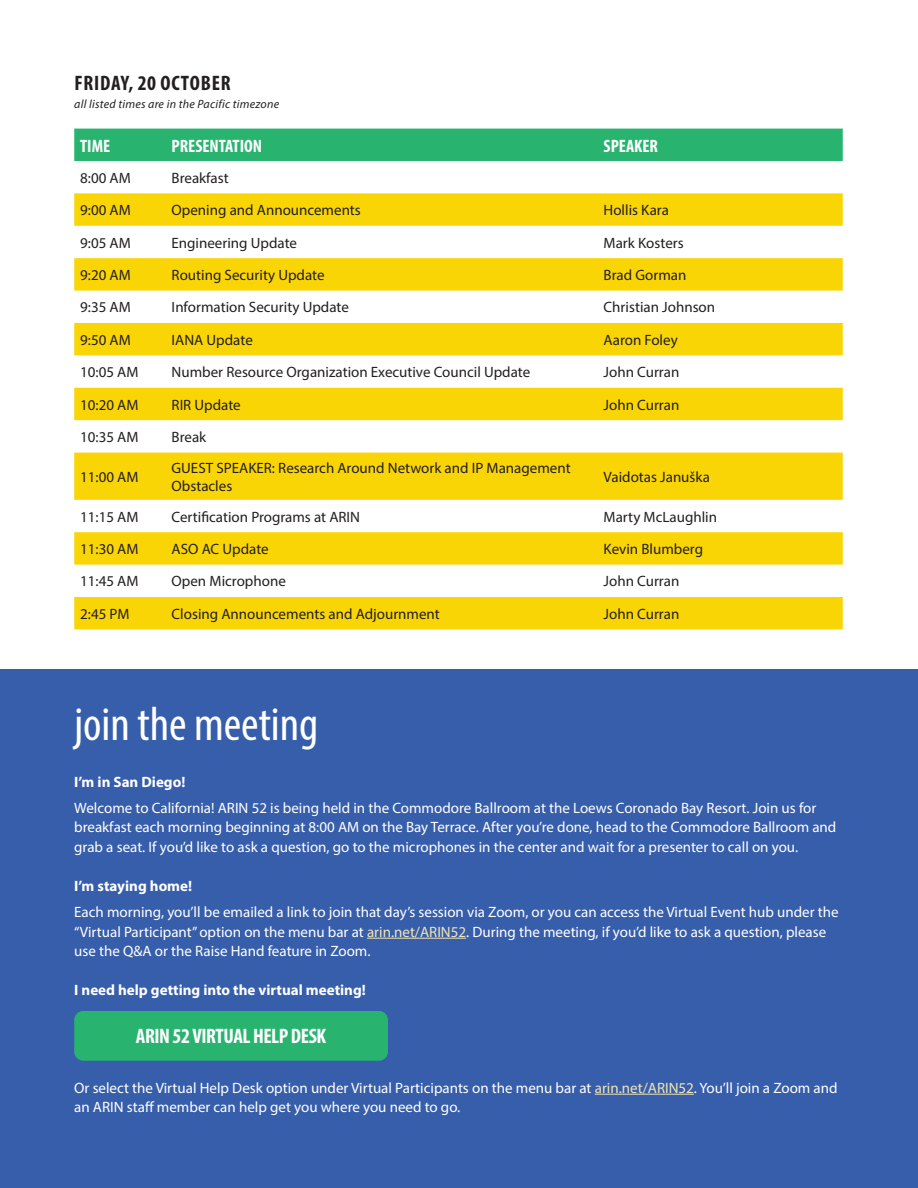
<style>
.page{position:relative;width:918px;height:1188px;background:#fff}
.page>*{position:absolute;margin:0;border:0;box-sizing:border-box;transform-origin:0 0}
.t1{font:condensed 48px "Myriad Pro";color:#fff}
.t2{font:700 condensed 21px "Myriad Pro";letter-spacing:-.02em;color:#fff}
.t3{font:700 condensed 21px "Myriad Pro";letter-spacing:.04em;color:#231f20}
.t4{font:700 condensed 18px "Myriad Pro";color:#fff}
.Table_Text{font:15px/18px "Myriad Pro";color:#231f20}
.Paragraph_Style_1{font:15px/19.5px "Myriad Pro";color:#fff}
.Sidebar_text{font:15px/19.5px "Myriad Pro";color:#fff}
.Paragraph_Style_1-2{font:700 15px "Myriad Pro";color:#fff}
.t5{font:italic 12px "Myriad Pro";letter-spacing:.02em;color:#231f20}
.s1{color:#f2e5b1}
</style>
<div class="page">
<div style="left:0;top:670px;width:918px;height:518px;background:#375eab"></div>
<hr style="left:367px;top:938px;width:99px;height:1px;background:#f2e5b1">
<hr style="left:595px;top:1094px;width:99px;height:1px;background:#f2e5b1">
<div style="left:74px;top:1011px;width:314px;height:50px;background:#28b46f;border-radius:9px"></div>
<div style="left:74px;top:129px;width:769px;height:32px;background:#28b46f"></div>
<svg style="left:74px;top:193px;width:769px;height:436px;fill:#fad506"></svg>
<p class="t3" style="left:74px;top:70px;width:158px">FRIDAY, 20 OCTOBER</p>
<p class="t5" style="left:74px;top:97px;width:206px">all listed times are in the Pacific timezone</p>
<p class="t4" style="left:80px;top:134px;width:32px">TIME</p>
<p class="t4" style="left:172px;top:134px;width:92px">PRESENTATION</p>
<p class="t4" style="left:604px;top:134px;width:56px">SPEAKER</p>
<p class="Table_Text" style="left:80px;top:169px;width:52px">8:00 AM</p>
<p class="Table_Text" style="left:172px;top:169px;width:59px">Breakfast</p>
<p class="Table_Text" style="left:80px;top:201px;width:52px">9:00 AM</p>
<p class="Table_Text" style="left:172px;top:201px;width:191px">Opening and Announcements</p>
<p class="Table_Text" style="left:604px;top:201px;width:67px">Hollis Kara</p>
<p class="Table_Text" style="left:80px;top:233px;width:52px">9:05 AM</p>
<p class="Table_Text" style="left:172px;top:233px;width:127px">Engineering Update</p>
<p class="Table_Text" style="left:604px;top:233px;width:82px">Mark Kosters</p>
<p class="Table_Text" style="left:80px;top:266px;width:52px">9:20 AM</p>
<p class="Table_Text" style="left:172px;top:266px;width:155px">Routing Security Update</p>
<p class="Table_Text" style="left:604px;top:266px;width:84px">Brad Gorman</p>
<p class="Table_Text" style="left:80px;top:298px;width:52px">9:35 AM</p>
<p class="Table_Text" style="left:172px;top:298px;width:179px">Information Security Update</p>
<p class="Table_Text" style="left:604px;top:298px;width:113px">Christian Johnson</p>
<p class="Table_Text" style="left:80px;top:331px;width:52px">9:50 AM</p>
<p class="Table_Text" style="left:172px;top:331px;width:83px">IANA Update</p>
<p class="Table_Text" style="left:604px;top:331px;width:76px">Aaron Foley</p>
<p class="Table_Text" style="left:80px;top:363px;width:60px">10:05 AM</p>
<p class="Table_Text" style="left:172px;top:363px;width:360px">Number Resource Organization Executive Council Update</p>
<p class="Table_Text" style="left:604px;top:363px;width:77px">John Curran</p>
<p class="Table_Text" style="left:80px;top:395px;width:60px">10:20 AM</p>
<p class="Table_Text" style="left:172px;top:395px;width:71px">RIR Update</p>
<p class="Table_Text" style="left:604px;top:395px;width:77px">John Curran</p>
<p class="Table_Text" style="left:80px;top:428px;width:60px">10:35 AM</p>
<p class="Table_Text" style="left:172px;top:428px;width:36px">Break</p>
<p class="Table_Text" style="left:80px;top:468px;width:60px">11:00 AM</p>
<p class="Table_Text" style="left:172px;top:459px;width:401px">GUEST SPEAKER: Research Around Network and IP Management<br>Obstacles</p>
<p class="Table_Text" style="left:604px;top:468px;width:108px">Vaidotas Januška</p>
<p class="Table_Text" style="left:80px;top:507px;width:60px">11:15 AM</p>
<p class="Table_Text" style="left:172px;top:507px;width:190px">Certification Programs at ARIN</p>
<p class="Table_Text" style="left:604px;top:507px;width:115px">Marty McLaughlin</p>
<p class="Table_Text" style="left:80px;top:540px;width:60px">11:30 AM</p>
<p class="Table_Text" style="left:172px;top:540px;width:99px">ASO AC Update</p>
<p class="Table_Text" style="left:604px;top:540px;width:101px">Kevin Blumberg</p>
<p class="Table_Text" style="left:80px;top:572px;width:60px">11:45 AM</p>
<p class="Table_Text" style="left:172px;top:572px;width:116px">Open Microphone</p>
<p class="Table_Text" style="left:604px;top:572px;width:77px">John Curran</p>
<p class="Table_Text" style="left:80px;top:605px;width:51px">2:45 PM</p>
<p class="Table_Text" style="left:172px;top:605px;width:270px">Closing Announcements and Adjournment</p>
<p class="Table_Text" style="left:604px;top:605px;width:77px">John Curran</p>
<p class="t1" style="left:74px;top:695px;width:246px">join the meeting</p>
<p class="Paragraph_Style_1-2" style="left:74px;top:772px;width:113px">I’m in San Diego!</p>
<p class="Sidebar_text" style="left:74px;top:798px;width:764px">Welcome to California! ARIN 52 is being held in the Commodore Ballroom at the Loews Coronado Bay Resort. Join us for breakfast each morning beginning at 8:00 AM on the Bay Terrace. After you’re done, head to the Commodore Ballroom and grab a seat. If you’d like to ask a question, go to the microphones in the center and wait for a presenter to call on you.</p>
<p class="Paragraph_Style_1-2" style="left:74px;top:876px;width:119px">I’m staying home!</p>
<p class="Paragraph_Style_1" style="left:74px;top:902px;width:766px">Each morning, you’ll be emailed a link to join that day’s session via Zoom, or you can access the Virtual Event hub under the “Virtual Participant” option on the menu bar at <span class="s1">arin.net/ARIN52</span>. During the meeting, if you’d like to ask a question, please use the Q&amp;A or the Raise Hand feature in Zoom.</p>
<p class="Paragraph_Style_1-2" style="left:74px;top:980px;width:293px">I need help getting into the virtual meeting!</p>
<p class="t2" style="left:136px;top:1023px;width:192px">ARIN 52 VIRTUAL HELP DESK</p>
<p class="Paragraph_Style_1" style="left:74px;top:1078px;width:765px">Or select the Virtual Help Desk option under Virtual Participants on the menu bar at <span class="s1">arin.net/ARIN52</span>. You’ll join a Zoom and an ARIN staff member can help get you where you need to go.</p>
</div>
